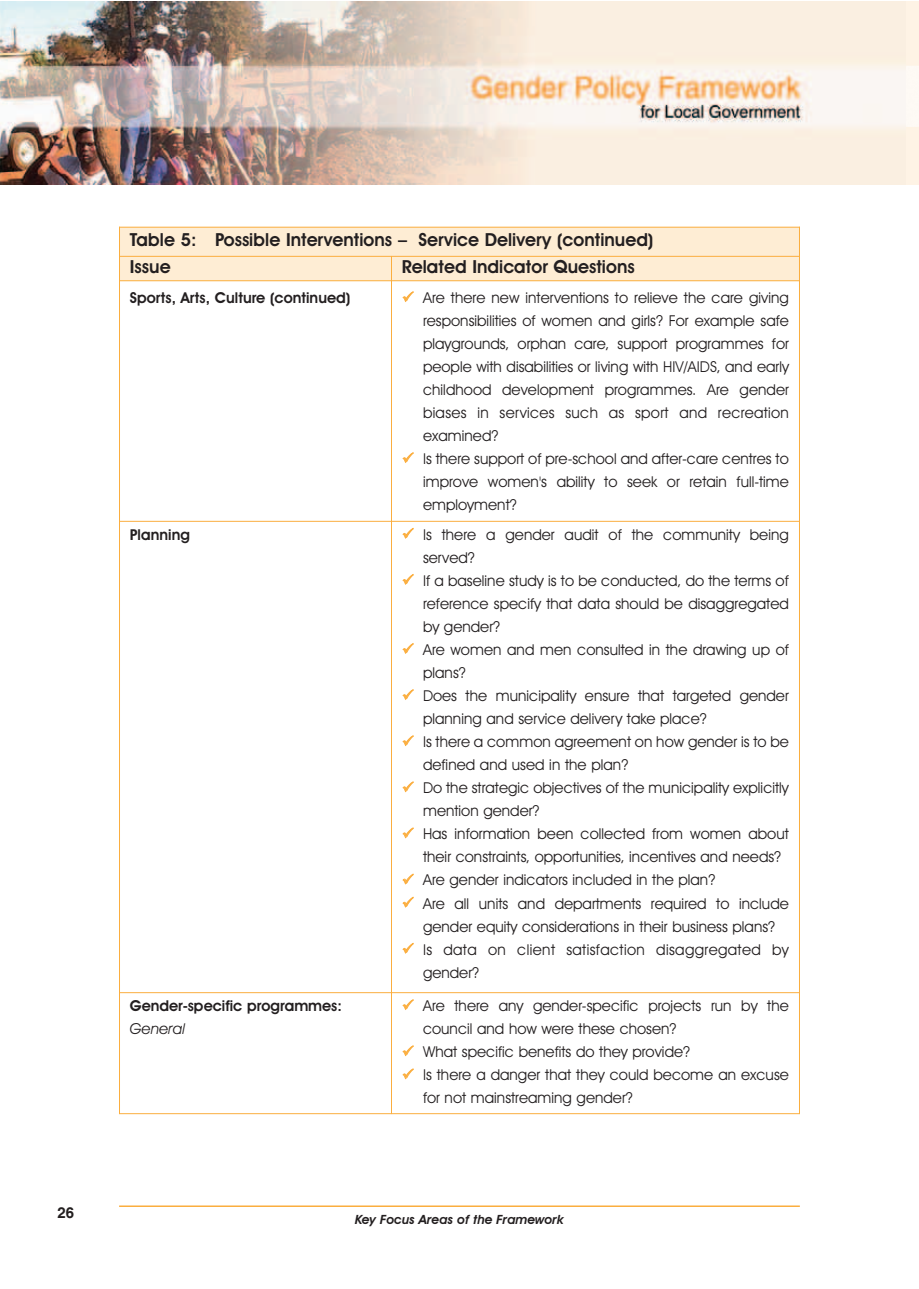
<style>
.page{position:relative;width:919px;height:1289px;background:#fff}
.page>*{position:absolute;margin:0;border:0;box-sizing:border-box;transform-origin:0 0}
.t1{font:18px/26.7px "TT1 F6 O00";color:#231f20}
.t2{font:15px/23px "TT1 F3 O00";color:#231f20}
.t3{font:15px "TT1 F6 O00";color:#231f20}
.t4{font:15px/23px "TT1 F3 O00";letter-spacing:.025em;color:#231f20}
.t5{font:15px "TT203 O00";color:#231f20}
.t6{font:700 15px "Helvetica";color:#231f20}
.t7{font:12.75px "TT1 FCO00";color:#231f20}
.s1{font-family:"TT1 F9 O00";color:#fbae3f}
</style>
<div class="page">
<img style="left:0;top:1px;width:918px;height:183px">
<hr style="left:119px;top:1205px;width:680px;height:1px;background:#fbae3f">
<div style="left:119px;top:227px;width:680px;height:29px;background:#feedd4"></div>
<div style="left:119px;top:256px;width:272px;height:25px;background:#feedd4"></div>
<div style="left:391px;top:256px;width:408px;height:25px;background:#feedd4"></div>
<hr style="left:119px;top:227px;width:1px;height:886px;background:#fbae3f">
<hr style="left:391px;top:256px;width:1px;height:857px;background:#fbae3f">
<hr style="left:799px;top:227px;width:1px;height:886px;background:#fbae3f">
<hr style="left:119px;top:227px;width:680px;height:1px;background:#fbae3f">
<hr style="left:119px;top:256px;width:680px;height:1px;background:#fbae3f">
<hr style="left:119px;top:280px;width:680px;height:1px;background:#fbae3f">
<hr style="left:119px;top:521px;width:680px;height:1px;background:#fbae3f">
<hr style="left:119px;top:992px;width:680px;height:1px;background:#fbae3f">
<hr style="left:119px;top:1113px;width:680px;height:1px;background:#fbae3f">
<p class="t6" style="left:58px;top:1203px;width:18px">26</p>
<p class="t1" style="left:130px;top:228px;width:525px">Table 5: Possible Interventions – Service Delivery (continued)<br>Issue</p>
<p class="t1" style="left:402px;top:255px;width:234px">Related Indicator Questions</p>
<p class="t3" style="left:130px;top:292px;width:222px">Sports, Arts, Culture (continued)</p>
<p class="t2" style="left:423px;top:288px;width:367px;text-align:justify;text-indent:-21px"><span class="s1">-</span> Are there new interventions to relieve the care giving responsibilities of women and girls? For example safe playgrounds, orphan care, support programmes for people with disabilities or living with HIV/AIDS, and early childhood development programmes. Are gender biases in services such as sport and recreation examined?</p>
<p class="t2" style="left:423px;top:449px;width:367px;text-align:justify;text-indent:-21px"><span class="s1">-</span> Is there support of pre-school and after-care centres to improve women's ability to seek or retain full-time employment?</p>
<p class="t3" style="left:130px;top:529px;width:62px">Planning</p>
<p class="t2" style="left:423px;top:524px;width:367px;text-indent:-21px"><span class="s1">-</span> Is there a gender audit of the community being served?</p>
<p class="t2" style="left:423px;top:570px;width:367px;text-align:justify;text-indent:-21px"><span class="s1">-</span> If a baseline study is to be conducted, do the terms of reference specify that data should be disaggregated by gender?</p>
<p class="t2" style="left:423px;top:639px;width:367px;text-indent:-21px"><span class="s1">-</span> Are women and men consulted in the drawing up of plans?</p>
<p class="t2" style="left:423px;top:685px;width:367px;text-indent:-21px"><span class="s1">-</span> Does the municipality ensure that targeted gender planning and service delivery take place?</p>
<p class="t2" style="left:423px;top:732px;width:367px;text-indent:-21px"><span class="s1">-</span> Is there a common agreement on how gender is to be defined and used in the plan?</p>
<p class="t2" style="left:423px;top:778px;width:367px;text-indent:-21px"><span class="s1">-</span> Do the strategic objectives of the municipality explicitly mention gender?</p>
<p class="t2" style="left:423px;top:824px;width:367px;text-indent:-21px"><span class="s1">-</span> Has information been collected from women about their constraints, opportunities, incentives and needs?</p>
<p class="t2" style="left:402px;top:870px;width:315px"><span class="s1">-</span> Are gender indicators included in the plan?</p>
<p class="t2" style="left:402px;top:893px;width:388px;text-align:center"><span class="s1">-</span> Are all units and departments required to include gender equity considerations in their business plans?</p>
<p class="t4" style="left:423px;top:939px;width:367px;text-indent:-21px"><span class="s1">-</span> Is data on client satisfaction disaggregated by gender?</p>
<p class="t3" style="left:130px;top:1000px;width:213px">Gender-specific programmes:</p>
<p class="t5" style="left:130px;top:1023px;width:57px">General</p>
<p class="t2" style="left:423px;top:995px;width:367px;text-indent:-21px"><span class="s1">-</span> Are there any gender-specific projects run by the council and how were these chosen?</p>
<p class="t2" style="left:402px;top:1041px;width:289px"><span class="s1">-</span> What specific benefits do they provide?</p>
<p class="t2" style="left:423px;top:1065px;width:367px;text-indent:-21px"><span class="s1">-</span> Is there a danger that they could become an excuse for not mainstreaming gender?</p>
<p class="t7" style="left:355px;top:1214px;width:210px">Key Focus Areas of the Framework</p>
</div>
